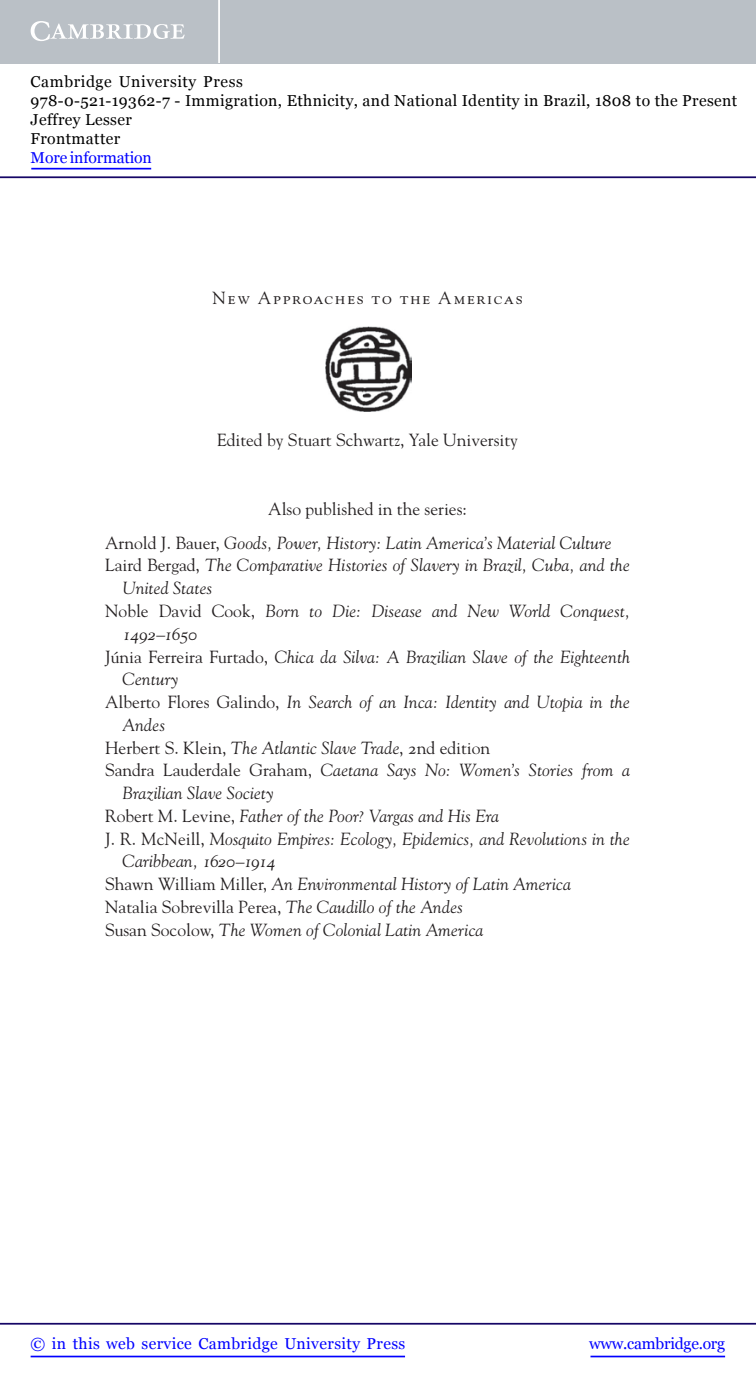
<style>
.page{position:relative;width:756px;height:1388px;background:#fff}
.page>*{position:absolute;margin:0;border:0;box-sizing:border-box;transform-origin:0 0}
.t1{font:italic 17.5px/34.1px "Goudy Std";letter-spacing:.01em;color:#231f20}
.t2{font:17.5px "Goudy Std";color:#231f20}
.t3{font:17.5px "Goudy Std";letter-spacing:.1em;color:#231f20}
.t4{font:italic 17.5px "Goudy Std";letter-spacing:-.03em;color:#231f20}
.t5{font:15.75px/18.9px "Georgia";letter-spacing:.025em;color:#000}
.t6{font:15.75px "Georgia";letter-spacing:.025em;color:#00f}
.t7{font:15.75px "Georgia";letter-spacing:-.015em;color:#00f}
.t8{font:15.75px "Georgia";letter-spacing:-.01em;color:#00f}
.s1{font-style:normal}
.s2{font-style:italic}
</style>
<div class="page">
<img style="left:326px;top:327px;width:86px;height:85px">
<hr style="left:591px;top:1355px;width:134px;height:2px;background:#00f">
<hr style="left:0;top:1323px;width:756px;height:1px;background:#150666">
<hr style="left:31px;top:1355px;width:374px;height:2px;background:#00f">
<div style="left:0;top:0;width:756px;height:63px;background:#bac0c6"></div>
<svg style="left:31px;top:21px;width:154px;height:20px"></svg>
<hr style="left:218px;top:0;width:2px;height:63px;background:#fff">
<hr style="left:0;top:176px;width:756px;height:2px;background:#150666">
<hr style="left:31px;top:168px;width:120px;height:1px;background:#00f">
<p class="t5" style="left:31px;top:72px;width:708px">Cambridge University Press<br>978-0-521-19362-7 - Immigration, Ethnicity, and National Identity in Brazil, 1808 to the Present Jeffrey Lesser<br>Frontmatter</p>
<p class="t8" style="left:31px;top:148px;width:123px">More information</p>
<p class="t3" style="left:212px;top:287px;width:312px">N ew Approaches to the Americas</p>
<p class="t2" style="left:217px;top:429px;width:302px">Edited by Stuart Schwartz, Yale University</p>
<p class="t1" style="left:105px;top:491px;width:508px;text-indent:163px"><span class="s1">Also published in the series:<br>Arnold J. Bauer,</span> Goods, Power, History: Latin America’s Material Culture</p>
<p class="t1" style="left:105px;top:548px;width:526px"><span class="s1">Laird Bergad,</span> The Comparative Histories of Slavery in Brazil, Cuba, and the</p>
<p class="t1" style="left:123px;top:571px;width:91px">United States</p>
<p class="t1" style="left:105px;top:594px;width:526px"><span class="s1">N oble David Cook,</span> Born to Die: Disease and New World Conquest,</p>
<p class="t4" style="left:123px;top:623px;width:76px">1492–1650</p>
<p class="t1" style="left:105px;top:639px;width:526px"><span class="s1">Júnia Ferreira Furtado,</span> Chica da Silva: A Brazilian Slave of the Eighteenth</p>
<p class="t1" style="left:123px;top:662px;width:58px">Century</p>
<p class="t1" style="left:105px;top:685px;width:526px"><span class="s1">Alberto Flores Galindo,</span> In Search of an Inca: Identity and Utopia in the</p>
<p class="t1" style="left:123px;top:707px;width:44px">Andes</p>
<p class="t2" style="left:105px;top:736px;width:387px">Herbert S. Klein, <span class="s2">The Atlantic Slave Trade</span>, 2nd edition</p>
<p class="t1" style="left:105px;top:753px;width:526px"><span class="s1">Sandra Lauderdale Graham,</span> Caetana Says No: Women’s Stories from a</p>
<p class="t1" style="left:123px;top:776px;width:153px">Brazilian Slave Society</p>
<p class="t1" style="left:105px;top:798px;width:396px"><span class="s1">Robert M. Levine,</span> Father of the Poor? Vargas and His Era</p>
<p class="t1" style="left:105px;top:821px;width:526px"><span class="s1">J. R. McN eill,</span> Mosquito Empires: Ecology, Epidemics, and Revolutions in the</p>
<p class="t1" style="left:123px;top:844px;width:155px">Caribbean, 1620–1914</p>
<p class="t1" style="left:105px;top:867px;width:467px"><span class="s1">Shawn William Miller,</span> An Environmental History of Latin America</p>
<p class="t2" style="left:105px;top:896px;width:360px">N atalia Sobrevilla Perea, <span class="s2">The Caudillo of the Andes</span></p>
<p class="t1" style="left:105px;top:912px;width:380px"><span class="s1">Susan Socolow,</span> The Women of Colonial Latin America</p>
<p class="t6" style="left:31px;top:1335px;width:376px">© in this web service Cambridge University Press</p>
<p class="t7" style="left:589px;top:1335px;width:137px">www.cambridge.org</p>
</div>
